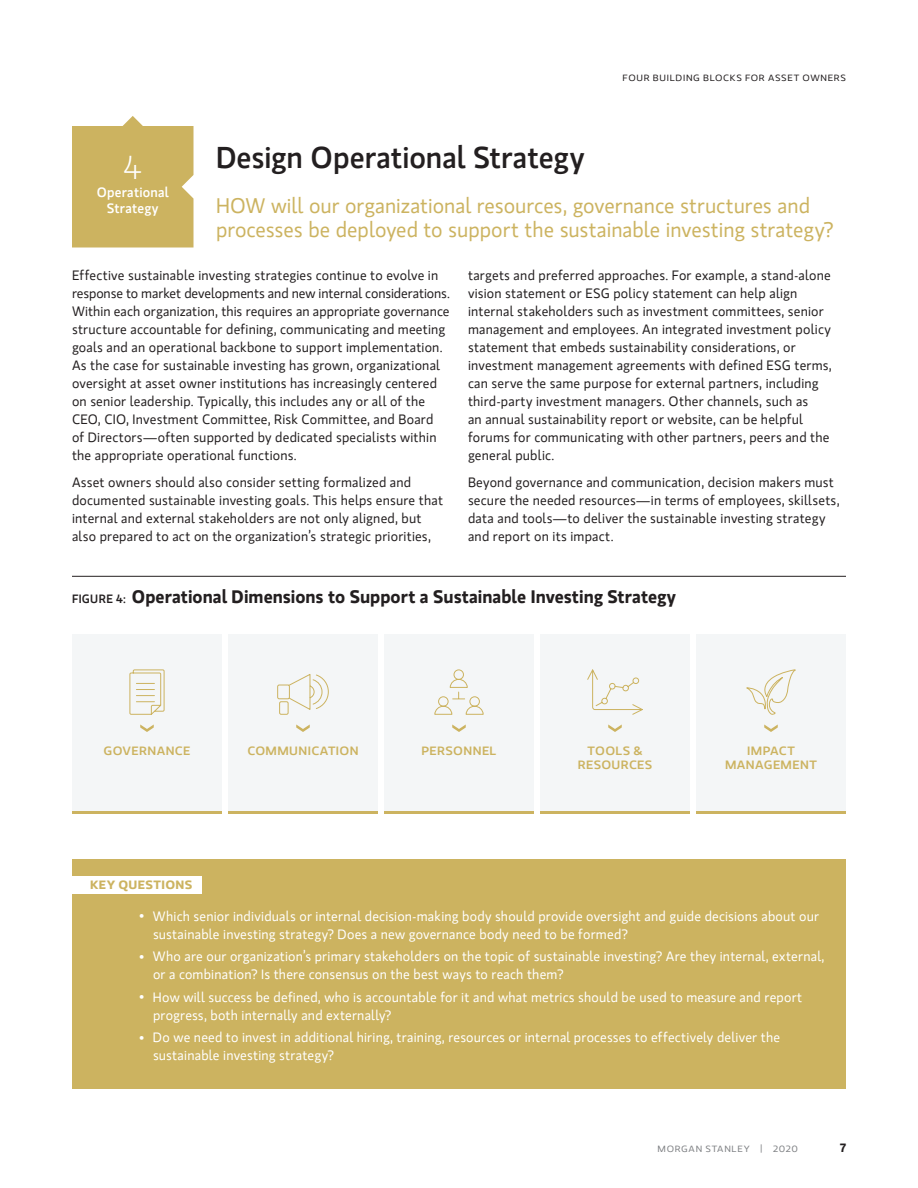
<style>
.page{position:relative;width:918px;height:1188px;background:#fff}
.page>*{position:absolute;margin:0;border:0;box-sizing:border-box;transform-origin:0 0}
.Intro_G_12_Light_Blu{font:300 33px "MS Gloriola II Std";color:#fff}
.Title__20{font:500 30px "MS Gloriola II Std";letter-spacing:-.005em;color:#231f20}
.Intro_G_12_Light_Blu-2{font:21px/24px "MS Gloriola II Std";color:#ccb360}
.figure_titles_12_14{font:700 18px "MS Gloriola II Std";color:#231f20}
.Body__G-Reg__pm{font:13.5px/18px "MS Gloriola II Std";letter-spacing:.015em;color:#231f20}
.Body__G-Reg{font:13.5px/18px "MS Gloriola II Std";letter-spacing:.015em;color:#fff}
.Intro_G_12_Light_Blu-3{font:500 13.5px "MS Gloriola II Std";letter-spacing:.015em;color:#fff}
.Body__G-Reg__pm-2{font:500 12px/13.5px "MS Gloriola II Std";letter-spacing:.025em;color:#ccb360;text-align:center;scale:1.1 1}
.Body__G-Reg-2{font:700 12px "MS Gloriola II Std";letter-spacing:.03em;color:#ccb360;scale:1.1 1}
.t1{font:700 12px "MS Gloriola II Std";color:#231f20}
.t2{font:9px "MS Gloriola II Std";letter-spacing:.07em;color:#231f20;scale:1.1 1}
.t3{font:9px "MS Gloriola II Std";letter-spacing:.07em;color:#808285;scale:1.1 1}
.s1{font-weight:500;font-size:12px}
.s2{font-size:12px}
</style>
<div class="page">
<hr style="left:72px;top:576px;width:774px;height:1px;background:#231f20">
<div style="left:72px;top:860px;width:774px;height:229px;background:#ccb360"></div>
<div style="left:70px;top:876px;width:132px;height:18px;background:#fff"></div>
<svg style="left:72px;top:116px;width:122px;height:132px;background:#d0b96c"></svg>
<div style="left:72px;top:634px;width:150px;height:180px;background:#f4f6f7"></div>
<svg style="left:129px;top:669px;width:36px;height:46px"></svg>
<svg style="left:140px;top:724px;width:14px;height:8px"></svg>
<hr style="left:72px;top:812px;width:150px;height:2px;background:#ccb360">
<div style="left:228px;top:634px;width:150px;height:180px;background:#f4f6f7"></div>
<svg style="left:296px;top:724px;width:14px;height:8px"></svg>
<hr style="left:228px;top:812px;width:150px;height:2px;background:#ccb360">
<div style="left:384px;top:634px;width:150px;height:180px;background:#f4f6f7"></div>
<svg style="left:452px;top:724px;width:14px;height:8px"></svg>
<hr style="left:384px;top:812px;width:150px;height:2px;background:#ccb360">
<div style="left:540px;top:634px;width:150px;height:180px;background:#f4f6f7"></div>
<svg style="left:608px;top:724px;width:14px;height:8px"></svg>
<hr style="left:540px;top:812px;width:150px;height:2px;background:#ccb360">
<div style="left:696px;top:634px;width:150px;height:180px;background:#f4f6f7"></div>
<svg style="left:764px;top:724px;width:14px;height:8px"></svg>
<hr style="left:696px;top:812px;width:150px;height:2px;background:#ccb360">
<svg style="left:277px;top:674px;width:52px;height:41px"></svg>
<svg style="left:746px;top:669px;width:50px;height:46px"></svg>
<svg style="left:434px;top:669px;width:50px;height:46px"></svg>
<svg style="left:587px;top:669px;width:56px;height:46px"></svg>
<p class="t2" style="left:623px;top:72px;width:205px">FOUR BUILDING BLOCKS FOR ASSET OWNERS</p>
<p class="Title__20" style="left:216px;top:137px;width:370px">Design Operational Strategy</p>
<p class="Intro_G_12_Light_Blu-2" style="left:216px;top:193px;width:619px">HOW will our organizational resources, governance structures and processes be deployed to support the sustainable investing strategy?</p>
<p class="Body__G-Reg__pm" style="left:72px;top:266px;width:379px">Effective sustainable investing strategies continue to evolve in response to market developments and new internal considerations.<br>Within each organization, this requires an appropriate governance structure accountable for defining, communicating and meeting goals and an operational backbone to support implementation.<br>As the case for sustainable investing has grown, organizational oversight at asset owner institutions has increasingly centered on senior leadership. Typically, this includes any or all of the CEO, CIO, Investment Committee, Risk Committee, and Board<br>of Directors—often supported by dedicated specialists within the appropriate operational functions.</p>
<p class="Body__G-Reg__pm" style="left:72px;top:473px;width:373px">Asset owners should also consider setting formalized and documented sustainable investing goals. This helps ensure that internal and external stakeholders are not only aligned, but also prepared to act on the organization’s strategic priorities,</p>
<p class="Intro_G_12_Light_Blu" style="left:123px;top:146px;width:20px">4</p>
<p class="Intro_G_12_Light_Blu-3" style="left:97px;top:183px;width:73px">Operational</p>
<p class="Intro_G_12_Light_Blu-3" style="left:107px;top:199px;width:53px">Strategy</p>
<p class="Body__G-Reg__pm" style="left:468px;top:266px;width:365px">targets and preferred approaches. For example, a stand-alone vision statement or ESG policy statement can help align internal stakeholders such as investment committees, senior management and employees. An integrated investment policy statement that embeds sustainability considerations, or investment management agreements with defined ESG terms, can serve the same purpose for external partners, including third-party investment managers. Other channels, such as<br>an annual sustainability report or website, can be helpful forums for communicating with other partners, peers and the general public.</p>
<p class="Body__G-Reg__pm" style="left:468px;top:473px;width:373px">Beyond governance and communication, decision makers must secure the needed resources—in terms of employees, skillsets, data and tools—to deliver the sustainable investing strategy and report on its impact.</p>
<p class="figure_titles_12_14" style="left:72px;top:584px;width:606px"><span class="s1">FIGURE 4:</span> Operational Dimensions to Support a Sustainable Investing Strategy</p>
<p class="Body__G-Reg__pm-2" style="left:104px;top:744px;width:80px">GOVERNANCE</p>
<p class="Body__G-Reg__pm-2" style="left:247px;top:744px;width:103px">COMMUNICATION</p>
<p class="Body__G-Reg__pm-2" style="left:421px;top:744px;width:70px">PERSONNEL</p>
<p class="Body__G-Reg__pm-2" style="left:578px;top:744px;width:69px">TOOLS &amp;<br>RESOURCES</p>
<p class="Body__G-Reg__pm-2" style="left:725px;top:744px;width:85px">IMPACT<br>MANAGEMENT</p>
<p class="Body__G-Reg-2" style="left:90px;top:877px;width:95px">KEY QUESTIONS</p>
<p class="Body__G-Reg" style="left:153px;top:907px;width:668px;text-indent:-14px"><span class="s2">•</span> Which senior individuals or internal decision-making body should provide oversight and guide decisions about our sustainable investing strategy? Does a new governance body need to be formed?</p>
<p class="Body__G-Reg" style="left:153px;top:947px;width:673px;text-indent:-14px"><span class="s2">•</span> Who are our organization’s primary stakeholders on the topic of sustainable investing? Are they internal, external, or a combination? Is there consensus on the best ways to reach them?</p>
<p class="Body__G-Reg" style="left:153px;top:988px;width:651px;text-indent:-14px"><span class="s2">•</span> How will success be defined, who is accountable for it and what metrics should be used to measure and report progress, both internally and externally?</p>
<p class="Body__G-Reg" style="left:153px;top:1028px;width:629px;text-indent:-14px"><span class="s2">•</span> Do we need to invest in additional hiring, training, resources or internal processes to effectively deliver the sustainable investing strategy?</p>
<p class="t3" style="left:658px;top:1143px;width:129px">MORGAN STANLEY | 2020</p>
<p class="t1" style="left:840px;top:1139px;width:7px">7</p>
</div>
